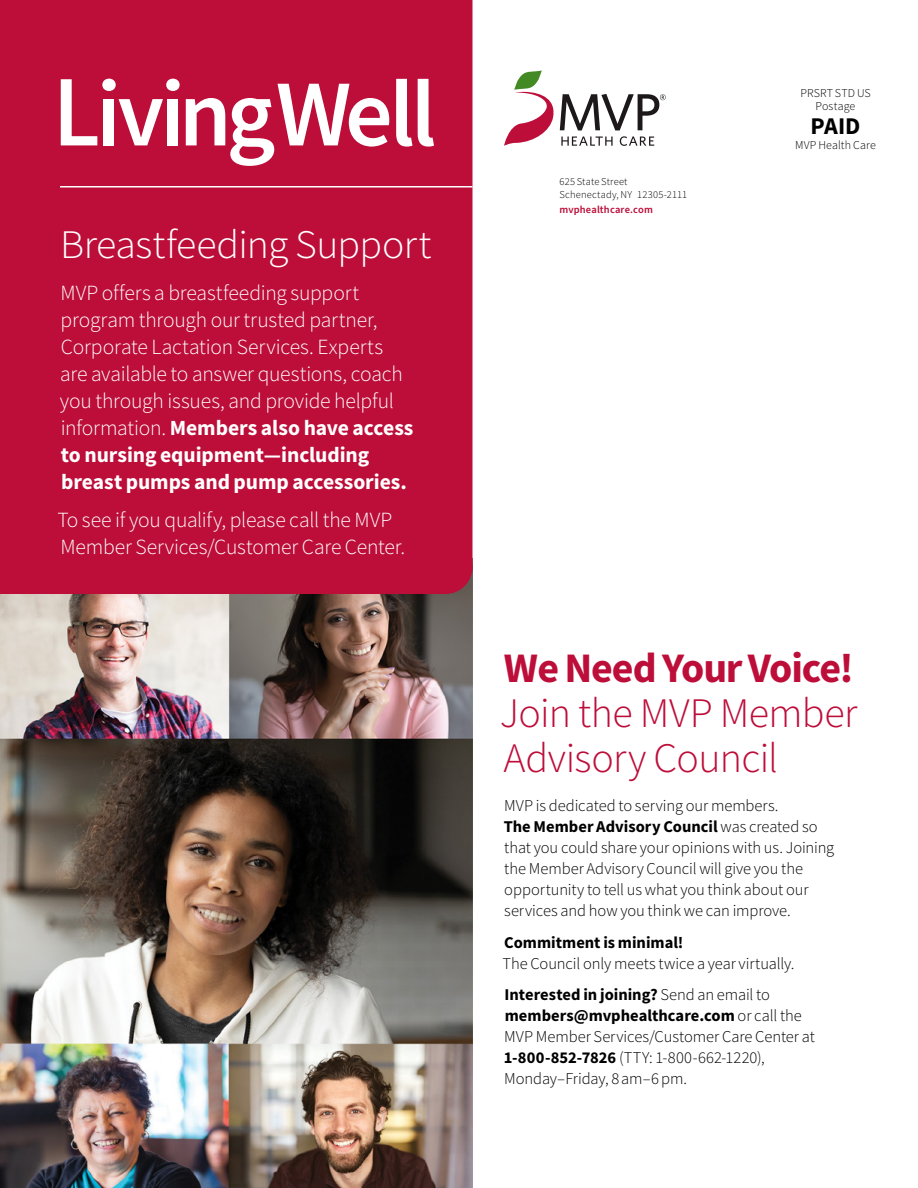
<style>
.page{position:relative;width:918px;height:1188px;background:#fff}
.page>*{position:absolute;margin:0;border:0;box-sizing:border-box;transform-origin:0 0}
.Page_Headline{font:300 42px/45px "Source Sans Pro";letter-spacing:-.01em;color:#bd0d39;text-align:justify}
.Page_Headline-2{font:300 40.5px "Source Sans Pro";letter-spacing:-.015em;color:#fff}
.t1{font:700 24px "Source Sans Pro";color:#000}
.Text_Large_Intro{font:300 21.6px/27px "Source Sans Pro";letter-spacing:-.01em;color:#fff}
.Text{font:300 16.5px/21px "Source Sans Pro";letter-spacing:-.005em;color:#000}
.t2{font:300 12px/13.5px "Source Sans Pro";letter-spacing:.01em;color:#000;text-align:center}
.t3{font:300 10.5px "Source Sans Pro";letter-spacing:.02em;color:#000}
.t4{font:600 10.5px "Source Sans Pro";letter-spacing:.015em;color:#bd0d39}
.s1{font-weight:700}
</style>
<div class="page">
<img style="left:0;top:594px;width:472px;height:594px">
<div style="left:0;top:0;width:472px;height:594px;background:#bd0d39"></div>
<hr style="left:60px;top:186px;width:412px;height:2px;background:#fff">
<svg style="left:61px;top:79px;width:36px;height:66px"></svg>
<div style="left:104px;top:99px;width:10px;height:46px;background:#fff"></div>
<div style="left:102px;top:79px;width:14px;height:12px;background:#fff;border-radius:50%"></div>
<svg style="left:119px;top:99px;width:44px;height:46px"></svg>
<div style="left:167px;top:99px;width:11px;height:46px;background:#fff"></div>
<div style="left:166px;top:79px;width:14px;height:12px;background:#fff;border-radius:50%"></div>
<svg style="left:186px;top:84px;width:203px;height:82px"></svg>
<svg style="left:396px;top:79px;width:16px;height:68px"></svg>
<svg style="left:418px;top:79px;width:16px;height:68px"></svg>
<svg style="left:504px;top:70px;width:162px;height:76px"></svg>
<h1 class="Page_Headline-2" style="left:60px;top:220px;width:373px">Breastfeeding Support</h1>
<p class="Text_Large_Intro" style="left:60px;top:280px;width:355px">MVP offers a breastfeeding support program through our trusted partner, Corporate Lactation Services. Experts are available to answer questions, coach you through issues, and provide helpful information. <span class="s1">Members also have access to nursing equipment—including breast pumps and pump accessories.</span></p>
<p class="Text_Large_Intro" style="left:57px;top:506px;width:349px">To see if you qualify, please call the MVP<br>Member Services/Customer Care Center.</p>
<p class="t3" style="left:559px;top:175px;width:70px">625 State Street</p>
<p class="t3" style="left:559px;top:188px;width:129px">Schenectady, NY 12305-2111</p>
<p class="t4" style="left:559px;top:202px;width:95px">mvphealthcare.com</p>
<p class="t2" style="left:800px;top:86px;width:72px">PRSRT STD US<br>Postage</p>
<h3 class="t1" style="left:811px;top:110px;width:51px">PAID</h3>
<p class="t2" style="left:795px;top:138px;width:82px">MVP Health Care</p>
<h1 class="Page_Headline" style="left:500px;top:646px;width:359px"><span class="s1">We Need Your Voice!<br></span>Join the MVP Member Advisory Council</h1>
<p class="Text" style="left:504px;top:795px;width:332px">MVP is dedicated to serving our members.<br><span class="s1">The Member Advisory Council</span> was created so that you could share your opinions with us. Joining the Member Advisory Council will give you the opportunity to tell us what you think about our services and how you think we can improve.</p>
<p class="Text" style="left:502px;top:932px;width:294px"><span class="s1">Commitment is minimal!<br></span>The Council only meets twice a year virtually.</p>
<p class="Text" style="left:504px;top:984px;width:313px"><span class="s1">Interested in joining?</span> Send an email to <span class="s1">members@mvphealthcare.com</span> or call the MVP Member Services/Customer Care Center at <span class="s1">1-800-852-7826</span> (TTY: 1-800-662-1220), Monday–Friday, 8am–6pm.</p>
</div>
